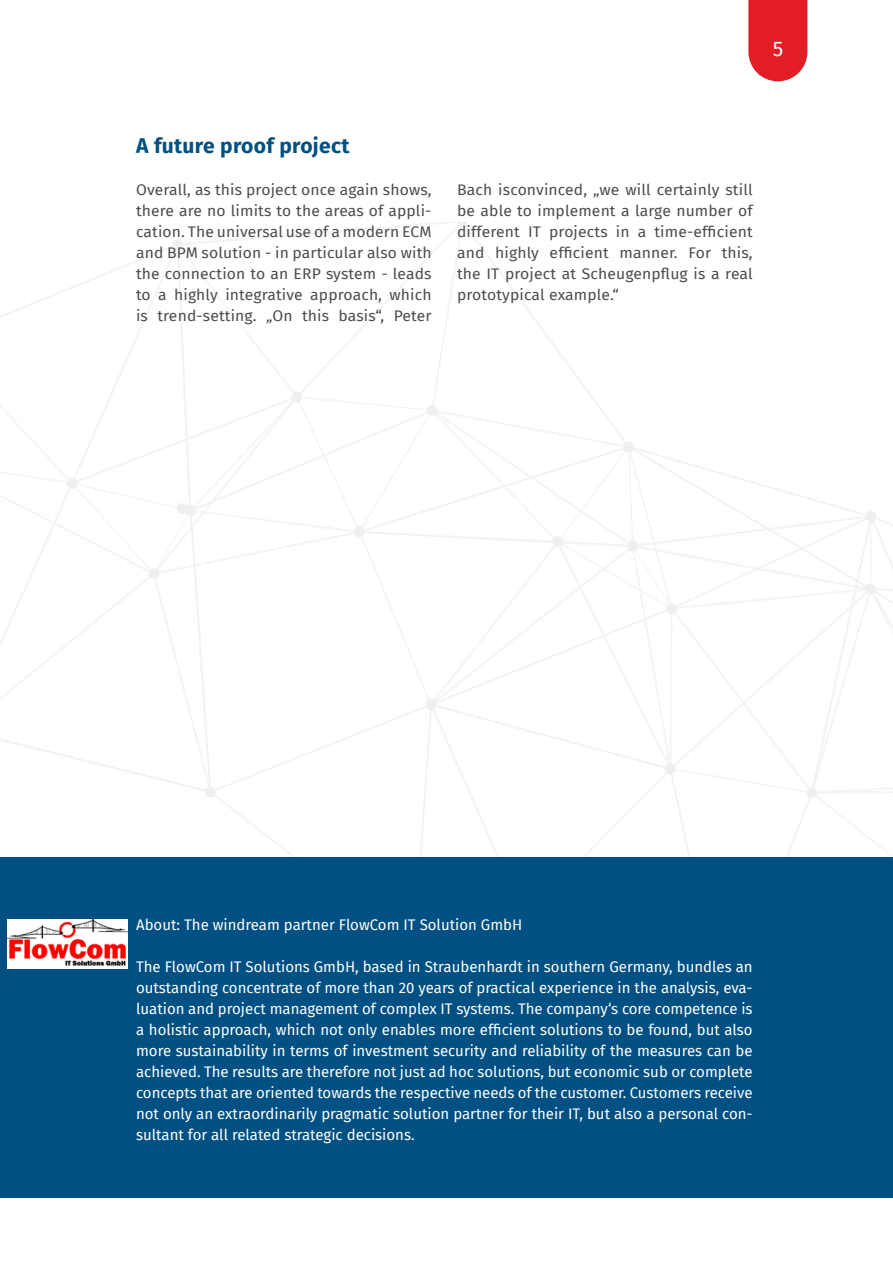
<style>
.page{position:relative;width:893px;height:1263px;background:#fff}
.page>*{position:absolute;margin:0;border:0;box-sizing:border-box;transform-origin:0 0}
.Überschrift_1{font:700 21px "Fira Sans";letter-spacing:.015em;color:#015082}
.t1{font:21px "Fira Sans";color:#fff}
.Weißer_Fließtext{font:15px/21px "Fira Sans";color:#fff;text-align:justify}
.Fließext{font:15px/21px "Fira Sans";letter-spacing:.01em;color:#4b4c4d;text-align:justify;scale:1.04 1}
</style>
<div class="page">
<div style="left:0;top:857px;width:893px;height:340px;background:#015083"></div>
<img style="left:7px;top:919px;width:121px;height:49px">
<svg style="left:748px;top:0;width:59px;height:81px;background:#e52e37"></svg>
<h1 class="t1" style="left:773px;top:33px;width:12px">5</h1>
<p class="Überschrift_1" style="left:136px;top:128px;width:215px">A future proof project</p>
<p class="Fließext" style="left:136px;top:179px;width:286px">Overall, as this project once again shows, there are no limits to the areas of appli&shy;cation. The universal use of a modern ECM and BPM solution - in particular also with the connection to an ERP system - leads to a highly integrative approach, which is trend-setting. „On this basis“, Peter</p>
<p class="Fließext" style="left:457px;top:179px;width:286px">Bach isconvinced, „we will certainly still be able to implement a large number of different IT projects in a time-efficient and highly efficient manner. For this, the IT project at Scheugenpflug is a real prototypical example.“</p>
<p class="Weißer_Fließtext" style="left:136px;top:914px;width:388px">About: The windream partner FlowCom IT Solution GmbH</p>
<p class="Weißer_Fließtext" style="left:136px;top:956px;width:618px">The FlowCom IT Solutions GmbH, based in Straubenhardt in southern Germany, bundles an outstanding concentrate of more than 20 years of practical experience in the analysis, eva&shy;luation and project management of complex IT systems. The company‘s core competence is a holistic approach, which not only enables more efficient solutions to be found, but also more sustainability in terms of investment security and reliability of the measures can be achieved. The results are therefore not just ad hoc solutions, but economic sub or complete concepts that are oriented towards the respective needs of the customer. Customers receive not only an extraordinarily pragmatic solution partner for their IT, but also a personal con&shy;sultant for all related strategic decisions.</p>
</div>
